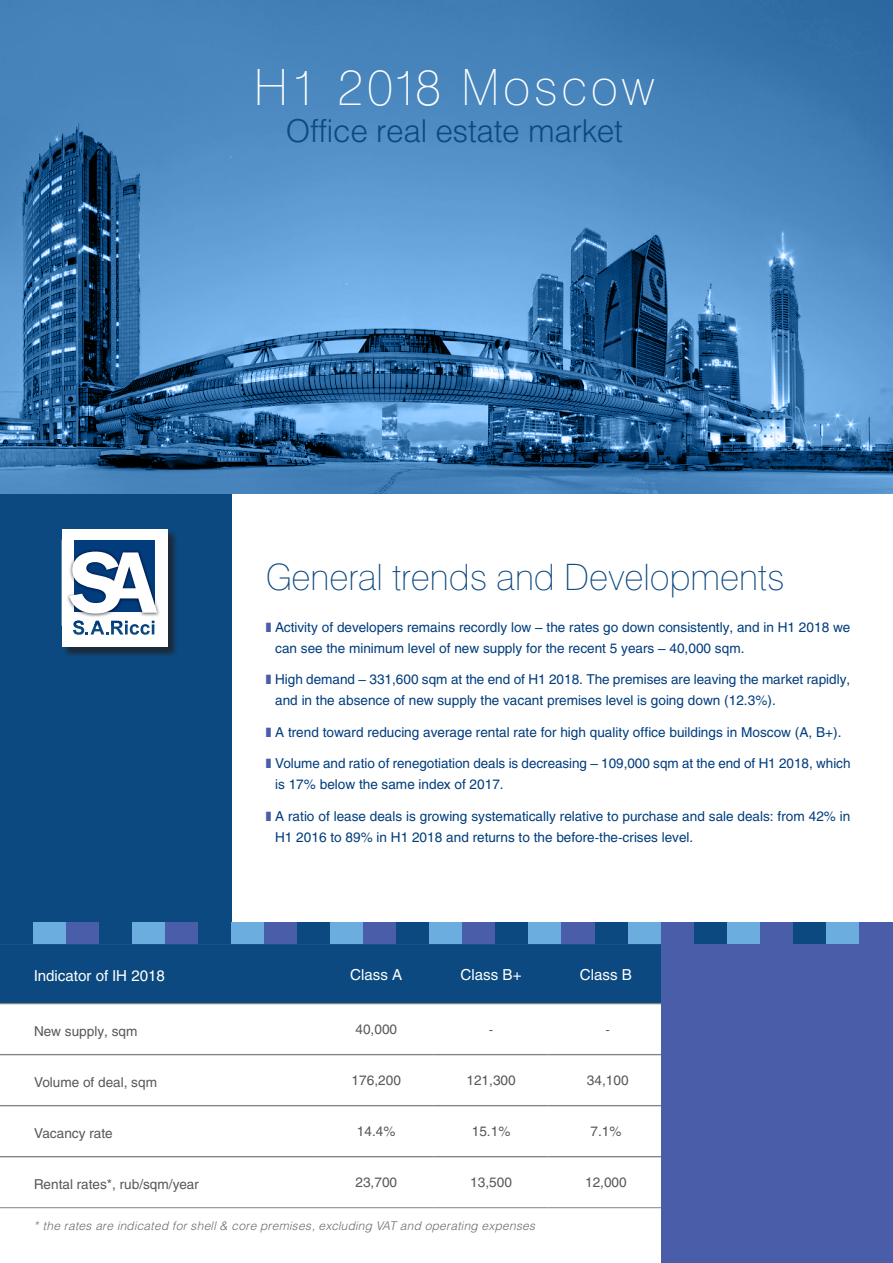
<style>
.page{position:relative;width:893px;height:1263px;background:#fff}
.page>*{position:absolute;margin:0;border:0;box-sizing:border-box;transform-origin:0 0}
.t1{font:49.5px "Helios Thin C";letter-spacing:.07em;color:#fff}
.t2{font:36px "Helios Thin C";color:#0b4980}
.t3{font:31.5px "Helios Light C";letter-spacing:-.01em;color:#0b4980}
.t4{font:15px "Helios C";color:#fff}
.t5{font:13.5px/21px "Helios C";color:#013d7d}
.t6{font:13.5px "Helios C";color:#57585a}
.t7{font:italic 12px "Helios Light C";letter-spacing:.02em;color:#6c6d70}
</style>
<div class="page">
<div style="left:0;top:944px;width:661px;height:59px;background:#0b4980"></div>
<hr style="left:0;top:1105px;width:319px;height:1px;background:#808285">
<hr style="left:319px;top:1105px;width:115px;height:1px;background:#808285">
<hr style="left:434px;top:1105px;width:115px;height:1px;background:#808285">
<hr style="left:549px;top:1105px;width:114px;height:1px;background:#808285">
<hr style="left:0;top:1156px;width:319px;height:1px;background:#808285">
<hr style="left:319px;top:1156px;width:115px;height:1px;background:#808285">
<hr style="left:434px;top:1156px;width:115px;height:1px;background:#808285">
<hr style="left:549px;top:1156px;width:114px;height:1px;background:#808285">
<hr style="left:0;top:1207px;width:319px;height:1px;background:#808285">
<hr style="left:319px;top:1207px;width:115px;height:1px;background:#808285">
<hr style="left:434px;top:1207px;width:115px;height:1px;background:#808285">
<hr style="left:549px;top:1207px;width:114px;height:1px;background:#808285">
<hr style="left:0;top:1003px;width:319px;height:1px;background:#808285">
<hr style="left:319px;top:1003px;width:115px;height:1px;background:#808285">
<hr style="left:434px;top:1003px;width:115px;height:1px;background:#808285">
<hr style="left:549px;top:1003px;width:114px;height:1px;background:#808285">
<hr style="left:0;top:1054px;width:319px;height:1px;background:#808285">
<hr style="left:319px;top:1054px;width:115px;height:1px;background:#808285">
<hr style="left:434px;top:1054px;width:115px;height:1px;background:#808285">
<hr style="left:549px;top:1054px;width:114px;height:1px;background:#808285">
<img style="left:0;top:0;width:893px;height:494px">
<div style="left:0;top:494px;width:232px;height:429px;background:#0b4980"></div>
<div style="left:63px;top:530px;width:115px;height:127px;background:#231f20;opacity:.75"></div>
<div style="left:62px;top:529px;width:105px;height:117px;background:#fff"></div>
<img style="left:67px;top:540px;width:92px;height:86px">
<img style="left:74px;top:540px;width:80px;height:12px">
<svg style="left:73px;top:620px;width:81px;height:15px"></svg>
<svg style="left:69px;top:552px;width:88px;height:61px"></svg>
<div style="left:0;top:923px;width:33px;height:21px;background:#0b4980"></div>
<div style="left:33px;top:923px;width:33px;height:21px;background:#6caddf"></div>
<div style="left:66px;top:923px;width:33px;height:21px;background:#4a5da9"></div>
<div style="left:99px;top:923px;width:33px;height:21px;background:#0b4980"></div>
<div style="left:132px;top:923px;width:33px;height:21px;background:#6caddf"></div>
<div style="left:165px;top:923px;width:33px;height:21px;background:#4a5da9"></div>
<div style="left:198px;top:923px;width:33px;height:21px;background:#0b4980"></div>
<div style="left:231px;top:923px;width:33px;height:21px;background:#6caddf"></div>
<div style="left:264px;top:923px;width:34px;height:21px;background:#4a5da9"></div>
<div style="left:297px;top:923px;width:33px;height:21px;background:#0b4980"></div>
<div style="left:330px;top:923px;width:34px;height:21px;background:#6caddf"></div>
<div style="left:364px;top:923px;width:33px;height:21px;background:#4a5da9"></div>
<div style="left:396px;top:923px;width:34px;height:21px;background:#0b4980"></div>
<div style="left:430px;top:923px;width:33px;height:21px;background:#6caddf"></div>
<div style="left:463px;top:923px;width:33px;height:21px;background:#4a5da9"></div>
<div style="left:496px;top:923px;width:33px;height:21px;background:#0b4980"></div>
<div style="left:529px;top:923px;width:33px;height:21px;background:#6caddf"></div>
<div style="left:562px;top:923px;width:33px;height:21px;background:#4a5da9"></div>
<div style="left:595px;top:923px;width:33px;height:21px;background:#0b4980"></div>
<div style="left:628px;top:923px;width:33px;height:21px;background:#6caddf"></div>
<div style="left:661px;top:923px;width:33px;height:21px;background:#4a5da9"></div>
<div style="left:694px;top:923px;width:33px;height:21px;background:#0b4980"></div>
<div style="left:727px;top:923px;width:33px;height:21px;background:#6caddf"></div>
<div style="left:760px;top:923px;width:34px;height:21px;background:#4a5da9"></div>
<div style="left:794px;top:923px;width:33px;height:21px;background:#0b4980"></div>
<div style="left:827px;top:923px;width:33px;height:21px;background:#6caddf"></div>
<div style="left:860px;top:923px;width:33px;height:21px;background:#4a5da9"></div>
<div style="left:661px;top:944px;width:232px;height:319px;background:#4a5da9"></div>
<h1 class="t1" style="left:254px;top:59px;width:403px">H1 2018 Moscow</h1>
<h3 class="t3" style="left:286px;top:112px;width:339px">Office real estate market</h3>
<h2 class="t2" style="left:266px;top:556px;width:520px">General trends and Developments</h2>
<p class="t5" style="left:275px;top:616px;width:577px">Activity of developers remains recordly low – the rates go down consistently, and in H1 2018 we can see the minimum level of new supply for the recent 5 years – 40,000 sqm.</p>
<p class="t5" style="left:275px;top:669px;width:577px">High demand – 331,600 sqm at the end of H1 2018. The premises are leaving the market rapidly, and in the absence of new supply the vacant premises level is going down (12.3%).</p>
<p class="t5" style="left:275px;top:721px;width:568px">A trend toward reducing average rental rate for high quality office buildings in Moscow (A, B+).</p>
<p class="t5" style="left:275px;top:753px;width:577px">Volume and ratio of renegotiation deals is decreasing – 109,000 sqm at the end of H1 2018, which is 17% below the same index of 2017.</p>
<p class="t5" style="left:275px;top:805px;width:577px">A ratio of lease deals is growing systematically relative to purchase and sale deals: from 42% in<br>H1 2016 to 89% in H1 2018 and returns to the before-the-crises level.</p>
<p class="t4" style="left:34px;top:967px;width:133px">Indicator of IH 2018</p>
<p class="t4" style="left:350px;top:965px;width:54px">Class А</p>
<p class="t4" style="left:461px;top:965px;width:63px">Class В+</p>
<p class="t4" style="left:580px;top:965px;width:54px">Class B</p>
<p class="t6" style="left:34px;top:1023px;width:105px">New supply, sqm</p>
<p class="t6" style="left:355px;top:1021px;width:43px">40,000</p>
<p class="t6" style="left:489px;top:1021px;width:6px">-</p>
<p class="t6" style="left:606px;top:1021px;width:6px">-</p>
<p class="t6" style="left:34px;top:1074px;width:125px">Volume of deal, sqm</p>
<p class="t6" style="left:352px;top:1072px;width:51px">176,200</p>
<p class="t6" style="left:466px;top:1072px;width:51px">121,300</p>
<p class="t6" style="left:587px;top:1072px;width:43px">34,100</p>
<p class="t6" style="left:34px;top:1125px;width:80px">Vacancy rate</p>
<p class="t6" style="left:357px;top:1123px;width:40px">14.4%</p>
<p class="t6" style="left:472px;top:1123px;width:40px">15.1%</p>
<p class="t6" style="left:590px;top:1123px;width:33px">7.1%</p>
<p class="t6" style="left:34px;top:1176px;width:167px">Rental rates*, rub/sqm/year</p>
<p class="t6" style="left:355px;top:1174px;width:43px">23,700</p>
<p class="t6" style="left:470px;top:1174px;width:43px">13,500</p>
<p class="t6" style="left:585px;top:1174px;width:43px">12,000</p>
<p class="t7" style="left:35px;top:1218px;width:502px">* the rates are indicated for shell &amp; core premises, excluding VAT and operating expenses</p>
</div>
